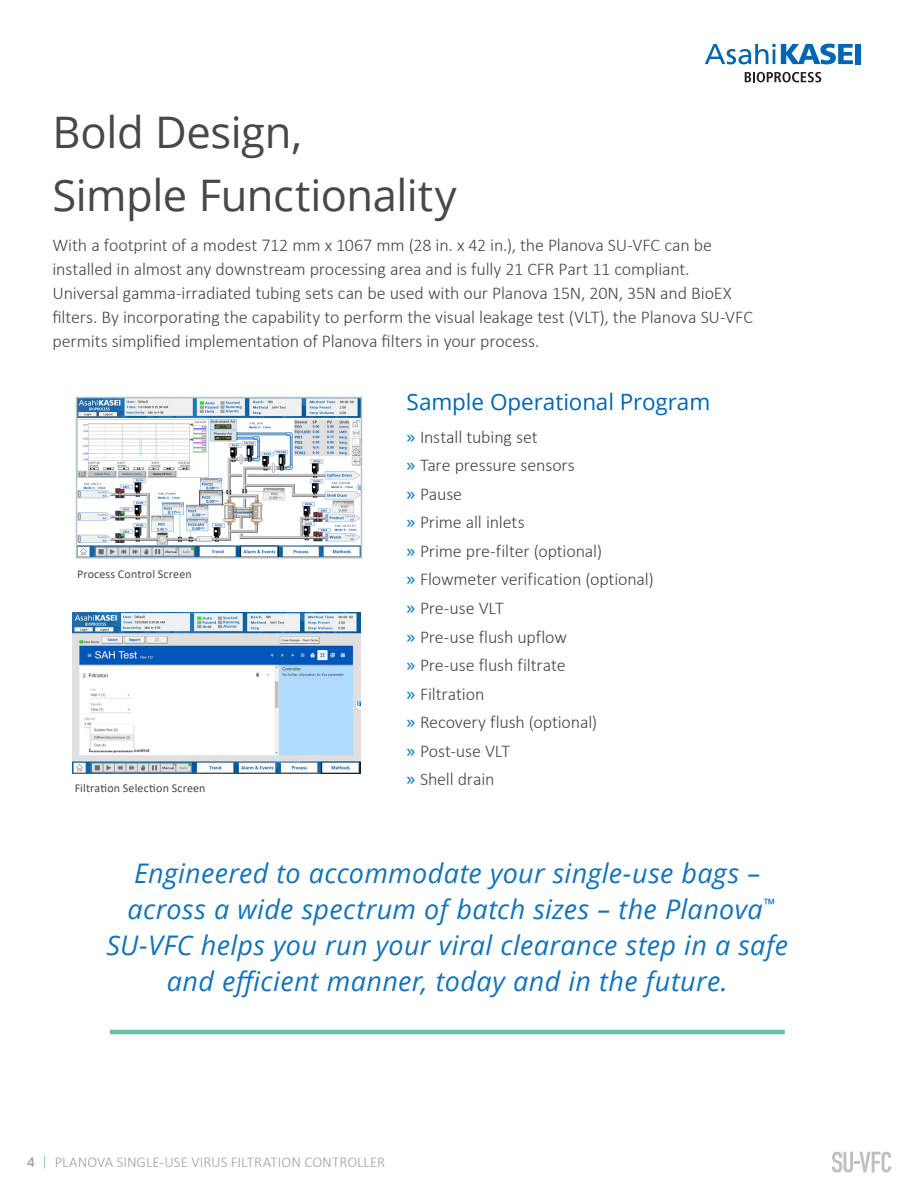
<style>
.page{position:relative;width:918px;height:1188px;background:#fff}
.page>*{position:absolute;margin:0;border:0;box-sizing:border-box;transform-origin:0 0}
.t1{font:43.5px "Open Sans";letter-spacing:-.01em;color:#47474c}
.Open_Sans_Quote_Styl{font:italic 27px/36px "Open Sans";letter-spacing:.015em;color:#1374bb;text-align:center}
.t2{font:22.5px "Open Sans";letter-spacing:-.005em;color:#0166b3}
.Body_Text{font:300 18px/24px "Calibri";letter-spacing:-.01em;color:#47474c}
.t3{font:300 15px "Calibri";color:#9fa0a0}
.Body_Text-2{font:12px "Calibri";letter-spacing:.015em;color:#47474c}
.s1{font-family:"Open Sans";font-weight:400;color:#0077c0}
.s2{font-family:"Open Sans";font-weight:600;font-size:13.5px}
.s3{font-size:14.25px;color:#64c0ab}
</style>
<div class="page">
<hr style="left:110px;top:1030px;width:675px;height:4px;background:#64c0ab">
<div style="left:856px;top:44px;width:5px;height:20px;background:#0166b3"></div>
<svg style="left:705px;top:44px;width:148px;height:20px"></svg>
<svg style="left:745px;top:72px;width:76px;height:10px"></svg>
<img style="left:79px;top:400px;width:280px;height:156px">
<div style="left:76px;top:397px;width:286px;height:162px;border:2px solid #bfc0c0"></div>
<img style="left:72px;top:612px;width:288px;height:162px">
<svg style="left:832px;top:1152px;width:59px;height:21px"></svg>
<p class="t1" style="left:52px;top:102px;width:251px">Bold Design,</p>
<p class="t1" style="left:52px;top:166px;width:406px">Simple Functionality</p>
<p class="Body_Text" style="left:52px;top:233px;width:702px">With a footprint of a modest 712 mm x 1067 mm (28 in. x 42 in.), the Planova SU-VFC can be installed in almost any downstream processing area and is fully 21 CFR Part 11 compliant.<br>Universal gamma-irradiated tubing sets can be used with our Planova 15N, 20N, 35N and BioEX filters. By incorporating the capability to perform the visual leakage test (VLT), the Planova SU-VFC permits simplified implementation of Planova filters in your process.</p>
<p class="Body_Text-2" style="left:77px;top:565px;width:116px">Process Control Screen</p>
<p class="Body_Text-2" style="left:75px;top:780px;width:132px">Filtration Selection Screen</p>
<p class="t2" style="left:406px;top:386px;width:305px">Sample Operational Program</p>
<p class="Body_Text" style="left:406px;top:424px;width:133px"><span class="s1">»</span> Install tubing set</p>
<p class="Body_Text" style="left:406px;top:453px;width:170px"><span class="s1">»</span> Tare pressure sensors</p>
<p class="Body_Text" style="left:406px;top:482px;width:57px"><span class="s1">»</span> Pause</p>
<p class="Body_Text" style="left:406px;top:510px;width:120px"><span class="s1">»</span> Prime all inlets</p>
<p class="Body_Text" style="left:406px;top:539px;width:197px"><span class="s1">»</span> Prime pre-filter (optional)</p>
<p class="Body_Text" style="left:406px;top:567px;width:249px"><span class="s1">»</span> Flowmeter verification (optional)</p>
<p class="Body_Text" style="left:406px;top:596px;width:99px"><span class="s1">»</span> Pre-use VLT</p>
<p class="Body_Text" style="left:406px;top:624px;width:162px"><span class="s1">»</span> Pre-use flush upflow</p>
<p class="Body_Text" style="left:406px;top:653px;width:161px"><span class="s1">»</span> Pre-use flush filtrate</p>
<p class="Body_Text" style="left:406px;top:681px;width:79px"><span class="s1">»</span> Filtration</p>
<p class="Body_Text" style="left:406px;top:710px;width:192px"><span class="s1">»</span> Recovery flush (optional)</p>
<p class="Body_Text" style="left:406px;top:739px;width:105px"><span class="s1">»</span> Post-use VLT</p>
<p class="Body_Text" style="left:406px;top:767px;width:90px"><span class="s1">»</span> Shell drain</p>
<p class="Open_Sans_Quote_Styl" style="left:106px;top:855px;width:683px">Engineered to accommodate your single-use bags – across a wide spectrum of batch sizes – the Planova<sup>™ </sup>SU-VFC helps you run your viral clearance step in a safe and efficient manner, today and in the future.</p>
<p class="t3" style="left:27px;top:1153px;width:360px"><span class="s2">4</span> <span class="s3">|</span> PLANOVA SINGLE-USE VIRUS FILTRATION CONTROLLER</p>
</div>
